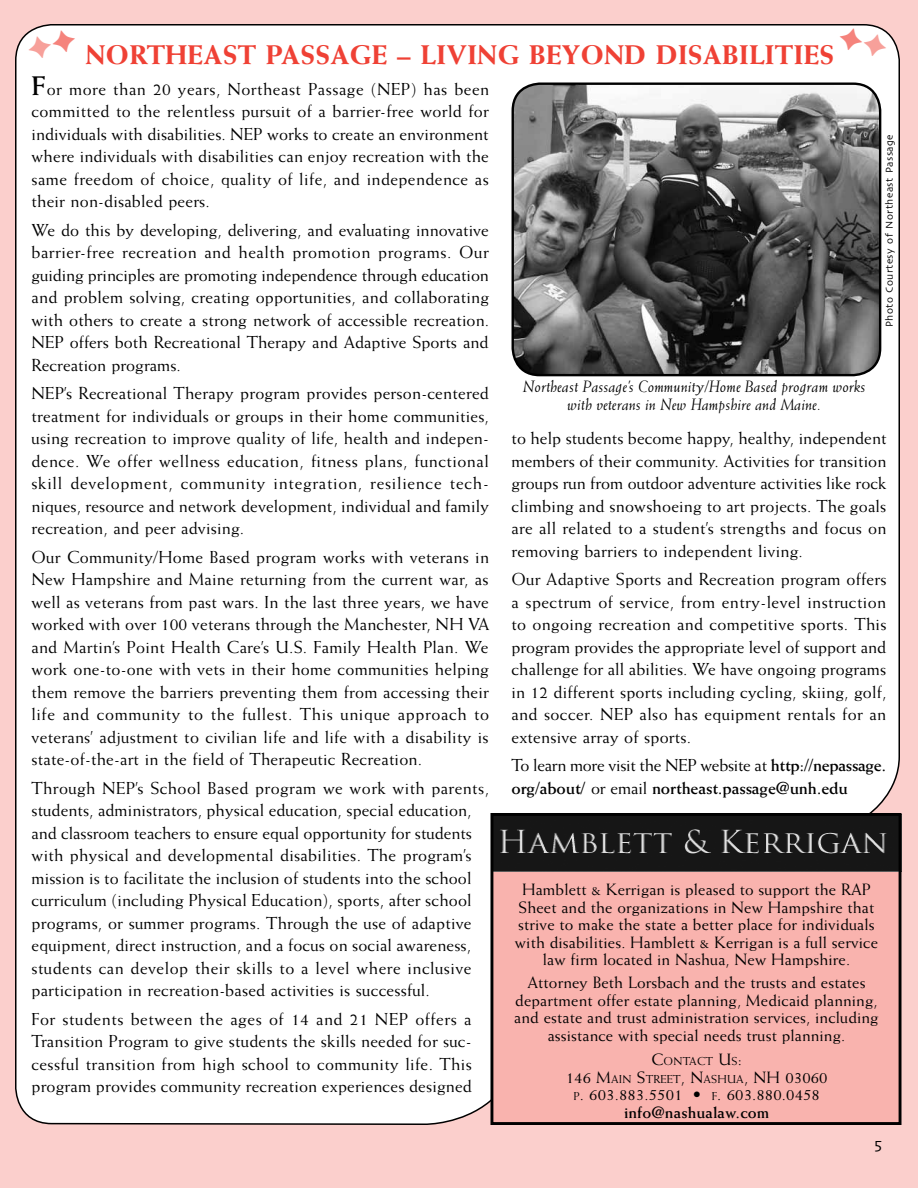
<style>
.page{position:relative;width:918px;height:1188px;background:#fbcfcc}
.page>*{position:absolute;margin:0;border:0;box-sizing:border-box;transform-origin:0 0}
.t1{font:800 27px "Weiss";letter-spacing:.015em;color:#ef4135}
.t2{font:17.4px/22.5px "Weiss";letter-spacing:.01em;color:#000;text-align:justify}
.t3{font:700 17.4px/22.5px "Weiss";letter-spacing:-.01em;color:#000}
.t4{font:16.5px/17.4px "Weiss";letter-spacing:.005em;color:#000;text-align:center}
.t5{font:italic 16.5px/18px "Weiss";letter-spacing:.005em;color:#000;text-align:center}
.t6{font:16.5px/17.4px "Weiss";letter-spacing:.01em;color:#000;text-align:center}
.t7{font:16.5px "Skia CC";color:#000}
.t8{font:11.55px "Weiss";letter-spacing:.015em;color:#000}
.t9{font:10.5px "Skia CC";letter-spacing:.035em;color:#000}
.s1{font-weight:700;font-size:27px}
.s2{font-weight:400}
.s3{font-size:16.5px}
.s4{font-size:11.55px}
.s5{font-weight:700}
</style>
<div class="page">
<div style="left:15px;top:24px;width:885px;height:1101px;background:#fff"></div>
<img style="left:513px;top:84px;width:367px;height:291px">
<div style="left:512px;top:82px;width:369px;height:294px;border:2px solid #000;border-radius:27px"></div>
<div style="left:491px;top:869px;width:408px;height:254px;background:#f9b3ae"></div>
<img style="left:494px;top:817px;width:403px;height:54px">
<div style="left:490px;top:813px;width:411px;height:312px;border:3px solid #000"></div>
<div style="left:26px;top:27px;width:52px;height:34px;background:#fff"></div>
<div style="left:837px;top:26px;width:52px;height:33px;background:#fff"></div>
<h1 class="t1" style="left:86px;top:39px;width:750px">NORTHEAST PASSAGE – LIVING BEYOND DISABILITIES</h1>
<p class="t2" style="left:32px;top:77px;width:459px"><span class="s1">F</span>or more than 20 years, Northeast Passage (NEP) has been committed to the relentless pursuit of a barrier-free world for individuals with disabilities. NEP works to create an environment where individuals with disabilities can enjoy recreation with the same freedom of choice, quality of life, and independence as their non-disabled peers.</p>
<p class="t2" style="left:32px;top:218px;width:459px">We do this by developing, delivering, and evaluating innovative barrier-free recreation and health promotion programs. Our guiding principles are promoting independence through education and problem solving, creating opportunities, and collaborating with others to create a strong network of accessible recreation.<br>NEP offers both Recreational Therapy and Adaptive Sports and Recreation programs.</p>
<p class="t2" style="left:32px;top:382px;width:459px">NEP’s Recreational Therapy program provides person-centered treatment for individuals or groups in their home communities, using recreation to improve quality of life, health and indepen&shy;dence. We offer wellness education, fitness plans, functional skill development, community integration, resilience tech&shy;niques, resource and network development, individual and family recreation, and peer advising.</p>
<p class="t2" style="left:32px;top:545px;width:459px">Our Community/Home Based program works with veterans in New Hampshire and Maine returning from the current war, as well as veterans from past wars. In the last three years, we have worked with over 100 veterans through the Manchester, NH VA and Martin’s Point Health Care’s U.S. Family Health Plan. We work one-to-one with vets in their home communities helping them remove the barriers preventing them from accessing their life and community to the fullest. This unique approach to veterans’ adjustment to civilian life and life with a disability is state-of-the-art in the field of Therapeutic Recreation.</p>
<p class="t2" style="left:32px;top:776px;width:459px;text-align:left">Through NEP’s School Based program we work with parents, students, administrators, physical education, special education, and classroom teachers to ensure equal opportunity for students with physical and developmental disabilities. The program’s mission is to facilitate the inclusion of students into the school curriculum (including Physical Education), sports, after school programs, or summer programs. Through the use of adaptive equipment, direct instruction, and a focus on social awareness, students can develop their skills to a level where inclusive participation in recreation-based activities is successful.</p>
<p class="t2" style="left:32px;top:1007px;width:442px">For students between the ages of 14 and 21 NEP offers a Transition Program to give students the skills needed for suc&shy;cessful transition from high school to community life. This program provides community recreation experiences designed</p>
<p class="t9" style="left:883px;top:327px;width:194px;rotate:-90deg">Photo Courtesy of Northeast Passage</p>
<p class="t5" style="left:523px;top:377px;width:344px">Northeast Passage’s Community/Home Based program works with veterans in New Hampshire and Maine.</p>
<p class="t2" style="left:512px;top:427px;width:377px">to help students become happy, healthy, independent members of their community. Activities for transition groups run from outdoor adventure activities like rock climbing and snowshoeing to art projects. The goals are all related to a student’s strengths and focus on removing barriers to independent living.</p>
<p class="t2" style="left:512px;top:568px;width:377px">Our Adaptive Sports and Recreation program offers a spectrum of service, from entry-level instruction to ongoing recreation and competitive sports. This program provides the appropriate level of support and challenge for all abilities. We have ongoing programs in 12 different sports including cycling, skiing, golf, and soccer. NEP also has equipment rentals for an extensive array of sports.</p>
<p class="t3" style="left:512px;top:754px;width:376px"><span class="s2">To learn more visit the NEP website at</span> http://nepassage. org/about/ <span class="s2">or email</span> northeast.passage@unh.edu</p>
<p class="t4" style="left:515px;top:881px;width:365px">Hamblett &amp; Kerrigan is pleased to support the RAP Sheet and the organizations in New Hampshire that strive to make the state a better place for individuals with disabilities. Hamblett &amp; Kerrigan is a full service law firm located in Nashua, New Hampshire.</p>
<p class="t4" style="left:514px;top:974px;width:366px">Attorney Beth Lorsbach and the trusts and estates department offer estate planning, Medicaid planning, and estate and trust administration services, including assistance with special needs trust planning.</p>
<p class="t8" style="left:651px;top:1055px;width:92px"><span class="s3">C</span>ONTACT <span class="s3">U</span>S<span class="s3">:</span></p>
<p class="t6" style="left:566px;top:1068px;width:263px">146 M<span class="s4">AIN</span> S<span class="s4">TREET</span>, N<span class="s4">ASHUA</span>, NH 03060<br><span class="s4">P</span>. 603.883.5501 • <span class="s4">F</span>. 603.880.0458 <span class="s5">info@nashualaw.com</span></p>
<p class="t7" style="left:874px;top:1134px;width:9px">5</p>
</div>
